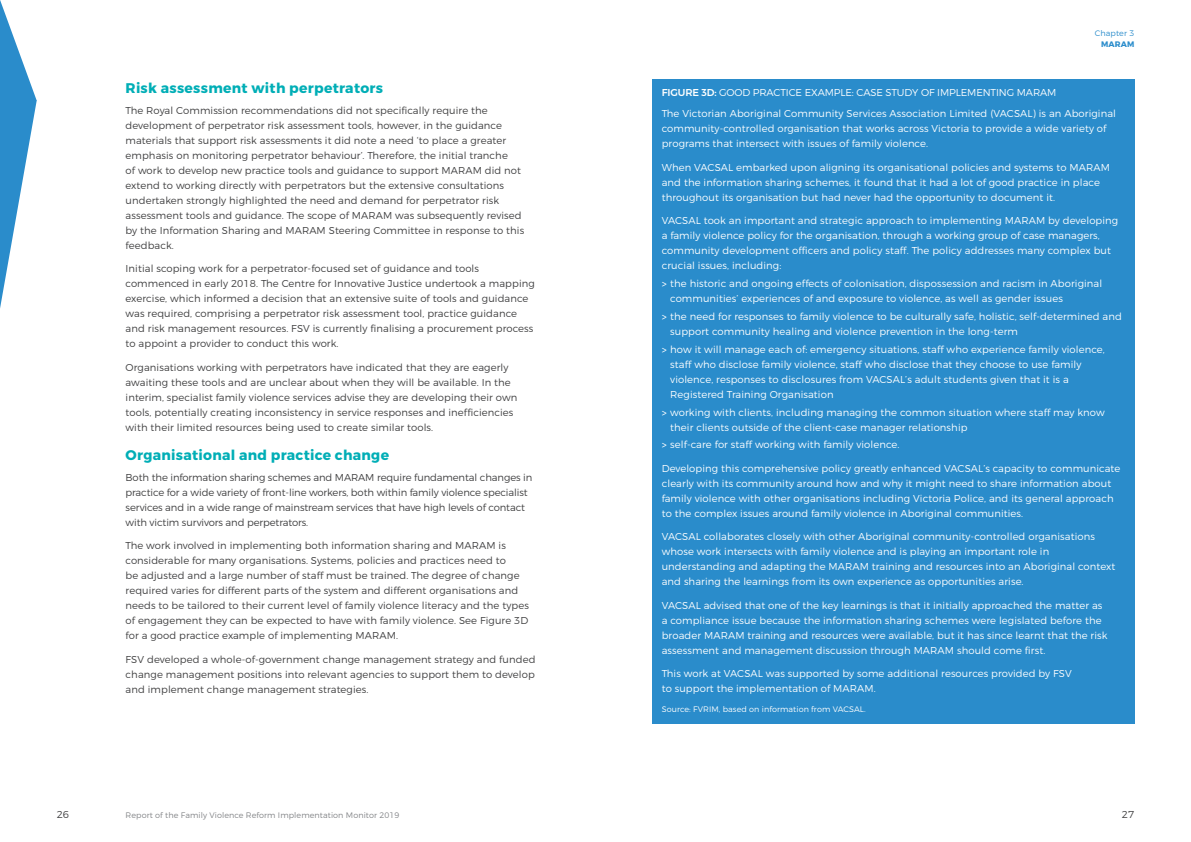
<style>
.page{position:relative;width:1191px;height:842px;background:#fff}
.page>*{position:absolute;margin:0;border:0;box-sizing:border-box;transform-origin:0 0}
.Heading_2{font:700 14px "Montserrat";letter-spacing:.02em;color:#00aeb6}
.Case_study{font:300 10px/15px "Montserrat";letter-spacing:.01em;color:#fff}
.t1{font:300 10px/15px "Montserrat";letter-spacing:.01em;color:#3e3e3f}
.t2{font:300 10px/15px "Montserrat";letter-spacing:-.01em;color:#3e3e3f}
.Figure_title{font:300 10px "Montserrat";letter-spacing:-.01em;color:#fff}
.t3{font:300 8px "Montserrat";letter-spacing:.01em;color:#808285}
.Reference{font:300 8px "Montserrat";letter-spacing:.01em;color:#fff}
.t4{font:300 8px "Montserrat";letter-spacing:.01em;color:#2a8ccb}
.t5{font:700 8px "Montserrat";letter-spacing:.01em;color:#2a8ccb}
.s1{font-weight:500}
.s2{font-family:"Calibri";font-weight:400}
</style>
<div class="page">
<svg style="left:0;top:0;width:37px;height:308px"></svg>
<div style="left:652px;top:79px;width:482px;height:645px;background:#2a8ccb"></div>
<p class="Heading_2" style="left:126px;top:79px;width:259px">Risk assessment with perpetrators</p>
<p class="t1" style="left:126px;top:103px;width:400px">The Royal Commission recommendations did not specifically require the development of perpetrator risk assessment tools, however, in the guidance materials that support risk assessments it did note a need ‘to place a greater emphasis on monitoring perpetrator behaviour’. Therefore, the initial tranche<br>of work to develop new practice tools and guidance to support MARAM did not extend to working directly with perpetrators but the extensive consultations undertaken strongly highlighted the need and demand for perpetrator risk assessment tools and guidance. The scope of MARAM was subsequently revised by the Information Sharing and MARAM Steering Committee in response to this feedback.</p>
<p class="t1" style="left:126px;top:261px;width:411px">Initial scoping work for a perpetrator-focused set of guidance and tools commenced in early 2018. The Centre for Innovative Justice undertook a mapping exercise, which informed a decision that an extensive suite of tools and guidance was required, comprising a perpetrator risk assessment tool, practice guidance and risk management resources. FSV is currently finalising a procurement process to appoint a provider to conduct this work.</p>
<p class="t1" style="left:126px;top:360px;width:393px">Organisations working with perpetrators have indicated that they are eagerly awaiting these tools and are unclear about when they will be available. In the interim, specialist family violence services advise they are developing their own tools, potentially creating inconsistency in service responses and inefficiencies with their limited resources being used to create similar tools.</p>
<p class="Heading_2" style="left:126px;top:446px;width:265px">Organisational and practice change</p>
<p class="t2" style="left:126px;top:470px;width:408px">Both the information sharing schemes and MARAM require fundamental changes in practice for a wide variety of front-line workers, both within family violence specialist services and in a wide range of mainstream services that have high levels of contact with victim survivors and perpetrators.</p>
<p class="t1" style="left:126px;top:538px;width:405px">The work involved in implementing both information sharing and MARAM is considerable for many organisations. Systems, policies and practices need to<br>be adjusted and a large number of staff must be trained. The degree of change required varies for different parts of the system and different organisations and needs to be tailored to their current level of family violence literacy and the types of engagement they can be expected to have with family violence. See Figure 3D for a good practice example of implementing MARAM.</p>
<p class="t1" style="left:126px;top:652px;width:411px;text-align:justify">FSV developed a whole-of-government change management strategy and funded change management positions into relevant agencies to support them to develop and implement change management strategies.</p>
<p class="t4" style="left:1094px;top:28px;width:41px">Chapter 3</p>
<p class="t5" style="left:1101px;top:39px;width:35px">MARAM</p>
<p class="Figure_title" style="left:661px;top:87px;width:396px"><span class="s1">FIGURE 3D:</span> GOOD PRACTICE EXAMPLE: CASE STUDY OF IMPLEMENTING MARAM</p>
<p class="Case_study" style="left:661px;top:106px;width:456px">The Victorian Aboriginal Community Services Association Limited (VACSAL) is an Aboriginal community-controlled organisation that works across Victoria to provide a wide variety of programs that intersect with issues of family violence.</p>
<p class="Case_study" style="left:661px;top:159px;width:450px">When VACSAL embarked upon aligning its organisational policies and systems to MARAM and the information sharing schemes, it found that it had a lot of good practice in place throughout its organisation but had never had the opportunity to document it.</p>
<p class="Case_study" style="left:661px;top:213px;width:458px">VACSAL took an important and strategic approach to implementing MARAM by developing a family violence policy for the organisation, through a working group of case managers, community development officers and policy staff. The policy addresses many complex but crucial issues, including:</p>
<p class="Case_study" style="left:670px;top:276px;width:433px;text-indent:-9px"><span class="s2">&gt;</span> the historic and ongoing effects of colonisation, dispossession and racism in Aboriginal communities’ experiences of and exposure to violence, as well as gender issues</p>
<p class="Case_study" style="left:670px;top:309px;width:453px;text-indent:-9px"><span class="s2">&gt;</span> the need for responses to family violence to be culturally safe, holistic, self-determined and support community healing and violence prevention in the long-term</p>
<p class="Case_study" style="left:670px;top:341px;width:436px;text-indent:-9px"><span class="s2">&gt;</span> how it will manage each of: emergency situations, staff who experience family violence, staff who disclose family violence, staff who disclose that they choose to use family violence, responses to disclosures from VACSAL’s adult students given that it is a Registered Training Organisation</p>
<p class="Case_study" style="left:670px;top:404px;width:436px;text-indent:-9px"><span class="s2">&gt;</span> working with clients, including managing the common situation where staff may know their clients outside of the client-case manager relationship</p>
<p class="Case_study" style="left:661px;top:437px;width:239px"><span class="s2">&gt;</span> self-care for staff working with family violence.</p>
<p class="Case_study" style="left:661px;top:461px;width:460px">Developing this comprehensive policy greatly enhanced VACSAL’s capacity to communicate clearly with its community around how and why it might need to share information about family violence with other organisations including Victoria Police, and its general approach to the complex issues around family violence in Aboriginal communities.</p>
<p class="Case_study" style="left:661px;top:529px;width:455px">VACSAL collaborates closely with other Aboriginal community-controlled organisations whose work intersects with family violence and is playing an important role in understanding and adapting the MARAM training and resources into an Aboriginal context and sharing the learnings from its own experience as opportunities arise.</p>
<p class="Case_study" style="left:661px;top:598px;width:447px">VACSAL advised that one of the key learnings is that it initially approached the matter as a compliance issue because the information sharing schemes were legislated before the broader MARAM training and resources were available, but it has since learnt that the risk assessment and management discussion through MARAM should come first.</p>
<p class="Case_study" style="left:661px;top:666px;width:411px">This work at VACSAL was supported by some additional resources provided by FSV to support the implementation of MARAM.</p>
<p class="Reference" style="left:661px;top:704px;width:205px">Source: FVRIM, based on information from VACSAL.</p>
<p class="t1" style="left:57px;top:807px;width:14px">26</p>
<p class="t1" style="left:1121px;top:807px;width:14px">27</p>
<p class="t3" style="left:126px;top:810px;width:275px">Report of the Family Violence Reform Implementation Monitor 2019</p>
</div>
